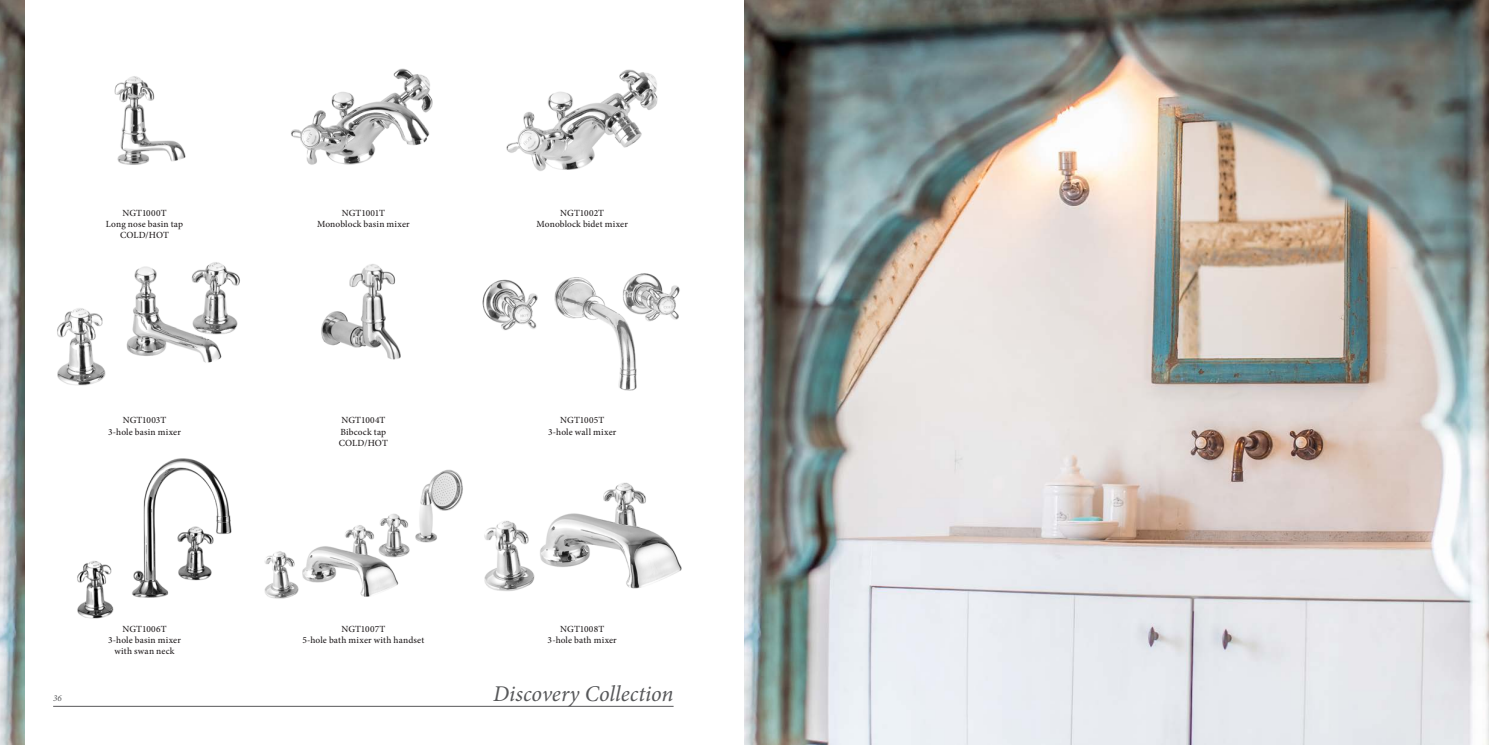
<style>
.page{position:relative;width:1489px;height:745px;background:#fff}
.page>*{position:absolute;margin:0;border:0;box-sizing:border-box;transform-origin:0 0}
.t1{font:italic 22.5px "Minion Pro";color:#57585a}
.omschrijving{font:500 9.38px "Minion Pro";letter-spacing:.01em;color:#231f20}
.t2{font:italic 9px "Minion Pro";color:#57585a}
</style>
<div class="page">
<hr style="left:53px;top:705px;width:620px;height:1px;background:#57585a">
<img style="left:0;top:0;width:25px;height:744px">
<img style="left:484px;top:482px;width:198px;height:109px">
<img style="left:264px;top:469px;width:199px;height:130px">
<img style="left:77px;top:458px;width:155px;height:161px">
<img style="left:482px;top:273px;width:198px;height:118px">
<img style="left:321px;top:264px;width:80px;height:96px">
<img style="left:57px;top:262px;width:183px;height:124px">
<img style="left:506px;top:69px;width:152px;height:102px">
<img style="left:291px;top:68px;width:142px;height:97px">
<img style="left:114px;top:76px;width:72px;height:89px">
<img style="left:744px;top:0;width:744px;height:744px">
<p class="omschrijving" style="left:122px;top:206px;width:46px">NGT1000T</p>
<p class="omschrijving" style="left:106px;top:217px;width:79px">Long nose basin tap</p>
<p class="omschrijving" style="left:120px;top:229px;width:50px">COLD/HOT</p>
<p class="omschrijving" style="left:342px;top:206px;width:44px">NGT1001T</p>
<p class="omschrijving" style="left:317px;top:217px;width:94px">Monoblock basin mixer</p>
<p class="omschrijving" style="left:560px;top:206px;width:45px">NGT1002T</p>
<p class="omschrijving" style="left:536px;top:217px;width:93px">Monoblock bidet mixer</p>
<p class="omschrijving" style="left:123px;top:413px;width:45px">NGT1003T</p>
<p class="omschrijving" style="left:108px;top:425px;width:74px">3-hole basin mixer</p>
<p class="omschrijving" style="left:341px;top:413px;width:45px">NGT1004T</p>
<p class="omschrijving" style="left:340px;top:425px;width:47px">Bibcock tap</p>
<p class="omschrijving" style="left:339px;top:436px;width:50px">COLD/HOT</p>
<p class="omschrijving" style="left:560px;top:413px;width:45px">NGT1005T</p>
<p class="omschrijving" style="left:548px;top:425px;width:70px">3-hole wall mixer</p>
<p class="omschrijving" style="left:122px;top:622px;width:46px">NGT1006T</p>
<p class="omschrijving" style="left:108px;top:633px;width:74px">3-hole basin mixer</p>
<p class="omschrijving" style="left:114px;top:644px;width:61px">with swan neck</p>
<p class="omschrijving" style="left:341px;top:622px;width:46px">NGT1007T</p>
<p class="omschrijving" style="left:302px;top:633px;width:123px">5-hole bath mixer with handset</p>
<p class="omschrijving" style="left:560px;top:622px;width:45px">NGT1008T</p>
<p class="omschrijving" style="left:547px;top:633px;width:71px">3-hole bath mixer</p>
<p class="t2" style="left:53px;top:691px;width:10px">36</p>
<h1 class="t1" style="left:493px;top:678px;width:182px">Discovery Collection</h1>
</div>
